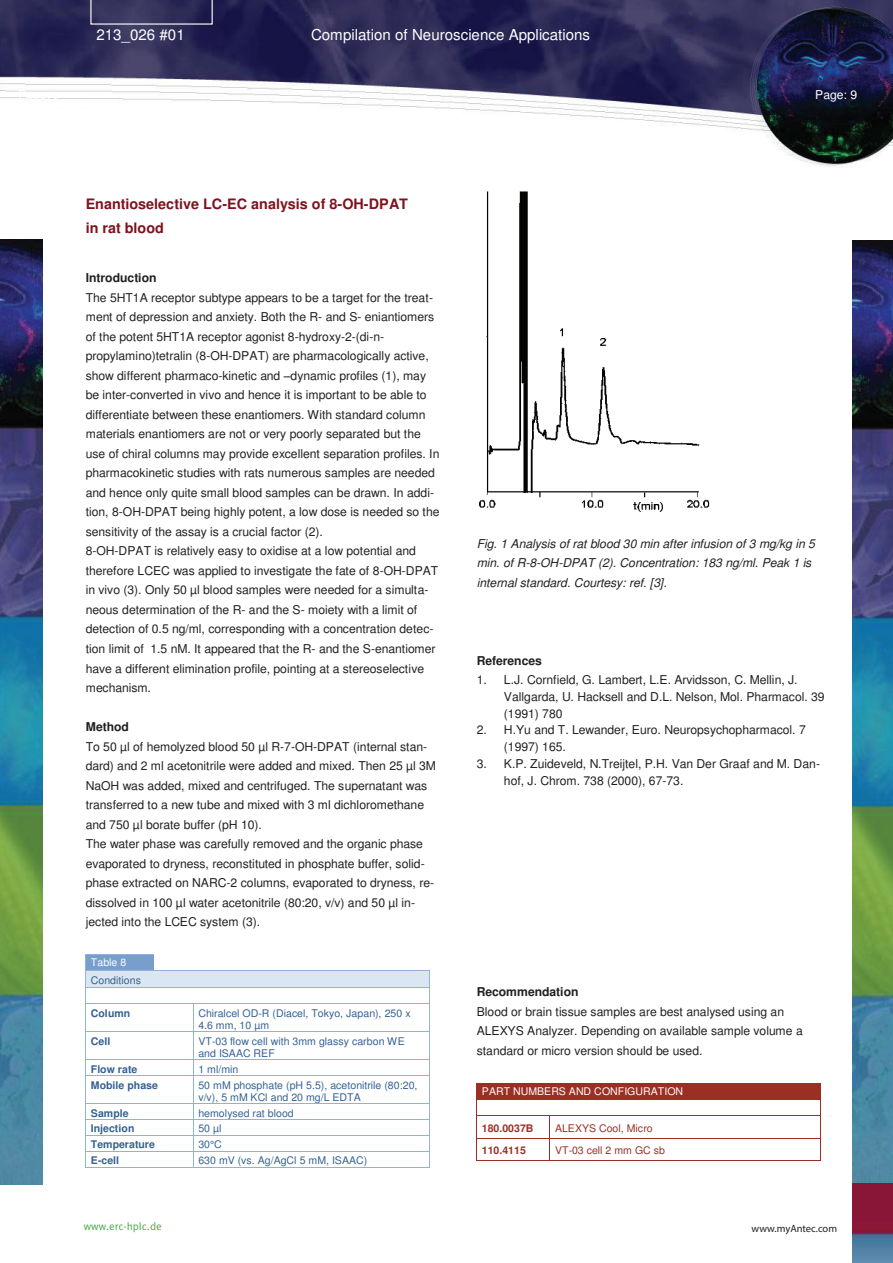
<style>
.page{position:relative;width:893px;height:1263px;background:#fff}
.page>*{position:absolute;margin:0;border:0;box-sizing:border-box;transform-origin:0 0}
.t1{font:15.15px "Arial";color:#fff}
.t2{font:700 14.4px/23.2px "Arial";color:#7d131e}
.t3{font:12.15px/19.5px "Arial";letter-spacing:-.005em;color:#231f20}
.t4{font:italic 12.15px/19.5px "Arial";letter-spacing:-.005em;color:#231f20}
.t5{font:700 12.15px "Arial";color:#231f20}
.t6{font:12.15px "Arial";letter-spacing:-.005em;color:#fff}
.t7{font:10.8px "Meta Pro";color:#45a748}
.t8{font:10.5px/12px "Arial";color:#346093}
.t9{font:700 10.5px "Arial";color:#346093}
.t10{font:10.5px "Arial";letter-spacing:.005em;color:#fff}
.t11{font:10.5px "Arial";color:#9b2f24}
.t12{font:700 10.5px "Arial";color:#9b2f24}
.t13{font:10.5px "Myriad Pro";color:#231f20}
.s1{font-size:10.5px}
</style>
<div class="page">
<img style="left:852px;top:241px;width:41px;height:942px">
<img style="left:0;top:0;width:893px;height:167px">
<img style="left:852px;top:1183px;width:41px;height:80px">
<img style="left:0;top:239px;width:42px;height:945px">
<svg style="left:90px;top:0;width:123px;height:25px;background:#3f3c64"></svg>
<div style="left:86px;top:955px;width:5px;height:15px;background:#779ecd"></div>
<div style="left:149px;top:955px;width:5px;height:15px;background:#779ecd"></div>
<div style="left:91px;top:955px;width:58px;height:13px;background:#779ecd"></div>
<hr style="left:91px;top:968px;width:58px;height:2px;background:#779ecd">
<hr style="left:86px;top:954px;width:68px;height:1px;background:#8eb2dd">
<div style="left:86px;top:971px;width:5px;height:15px;background:#dae6f1"></div>
<div style="left:424px;top:971px;width:5px;height:15px;background:#dae6f1"></div>
<hr style="left:86px;top:986px;width:343px;height:1px;background:#dae6f1">
<div style="left:91px;top:971px;width:333px;height:15px;background:#dae6f1"></div>
<hr style="left:86px;top:970px;width:68px;height:1px;background:#94b3d8">
<hr style="left:155px;top:970px;width:274px;height:1px;background:#94b3d8">
<hr style="left:86px;top:987px;width:343px;height:1px;background:#94b3d8">
<hr style="left:86px;top:1003px;width:107px;height:1px;background:#8eb2dd">
<hr style="left:194px;top:1003px;width:235px;height:1px;background:#8eb2dd">
<hr style="left:86px;top:1031px;width:107px;height:1px;background:#8eb2dd">
<hr style="left:194px;top:1031px;width:235px;height:1px;background:#8eb2dd">
<hr style="left:86px;top:1059px;width:107px;height:1px;background:#8eb2dd">
<hr style="left:194px;top:1059px;width:235px;height:1px;background:#8eb2dd">
<hr style="left:86px;top:1075px;width:107px;height:1px;background:#8eb2dd">
<hr style="left:194px;top:1075px;width:235px;height:1px;background:#8eb2dd">
<hr style="left:86px;top:1103px;width:107px;height:1px;background:#8eb2dd">
<hr style="left:194px;top:1103px;width:235px;height:1px;background:#8eb2dd">
<hr style="left:86px;top:1119px;width:107px;height:1px;background:#8eb2dd">
<hr style="left:194px;top:1119px;width:235px;height:1px;background:#8eb2dd">
<hr style="left:86px;top:1135px;width:107px;height:1px;background:#8eb2dd">
<hr style="left:194px;top:1135px;width:235px;height:1px;background:#8eb2dd">
<hr style="left:86px;top:1151px;width:107px;height:1px;background:#8eb2dd">
<hr style="left:194px;top:1151px;width:235px;height:1px;background:#8eb2dd">
<svg style="left:85px;top:954px;width:1px;height:214px"></svg>
<hr style="left:86px;top:1167px;width:107px;height:1px;background:#8eb2dd">
<svg style="left:193px;top:1003px;width:1px;height:165px"></svg>
<hr style="left:194px;top:1167px;width:235px;height:1px;background:#8eb2dd">
<svg style="left:429px;top:970px;width:1px;height:198px"></svg>
<img style="left:479px;top:191px;width:231px;height:321px">
<div style="left:477px;top:1084px;width:5px;height:14px;background:#9b2f24"></div>
<div style="left:815px;top:1084px;width:5px;height:14px;background:#9b2f24"></div>
<hr style="left:477px;top:1098px;width:343px;height:1px;background:#9b2f24">
<div style="left:482px;top:1084px;width:333px;height:14px;background:#9b2f24"></div>
<hr style="left:477px;top:1083px;width:343px;height:1px;background:#9b2f24">
<hr style="left:477px;top:1099px;width:343px;height:1px;background:#9b2f24">
<hr style="left:477px;top:1115px;width:72px;height:1px;background:#9b2f24">
<hr style="left:550px;top:1115px;width:270px;height:1px;background:#9b2f24">
<hr style="left:477px;top:1138px;width:72px;height:1px;background:#9b2f24">
<hr style="left:550px;top:1138px;width:270px;height:1px;background:#9b2f24">
<svg style="left:476px;top:1083px;width:1px;height:78px"></svg>
<hr style="left:477px;top:1160px;width:72px;height:1px;background:#9b2f24">
<svg style="left:549px;top:1115px;width:1px;height:46px"></svg>
<hr style="left:550px;top:1160px;width:270px;height:1px;background:#9b2f24">
<svg style="left:820px;top:1083px;width:1px;height:78px"></svg>
<p class="t1" style="left:96px;top:28px;width:90px">213_026 #01</p>
<p class="t1" style="left:311px;top:28px;width:281px">Compilation of Neuroscience Applications</p>
<p class="t6" style="left:18px;top:89px;width:43px">Page: <span class="s1">9</span></p>
<p class="t6" style="left:815px;top:90px;width:44px">Page: 9</p>
<p class="t2" style="left:86px;top:194px;width:324px">Enantioselective LC-EC analysis of 8-OH-DPAT in rat blood</p>
<p class="t5" style="left:86px;top:273px;width:72px">Introduction</p>
<p class="t3" style="left:86px;top:288px;width:355px">The 5HT1A receptor subtype appears to be a target for the treat&shy;ment of depression and anxiety. Both the R- and S- eniantiomers of the potent 5HT1A receptor agonist 8-hydroxy-2-(di-n&shy;propylamino)tetralin (8-OH-DPAT) are pharmacologically active, show different pharmaco-kinetic and –dynamic profiles (1), may be inter-converted in vivo and hence it is important to be able to differentiate between these enantiomers. With standard column materials enantiomers are not or very poorly separated but the use of chiral columns may provide excellent separation profiles. In pharmacokinetic studies with rats numerous samples are needed and hence only quite small blood samples can be drawn. In addi&shy;tion, 8-OH-DPAT being highly potent, a low dose is needed so the sensitivity of the assay is a crucial factor (2).<br>8-OH-DPAT is relatively easy to oxidise at a low potential and therefore LCEC was applied to investigate the fate of 8-OH-DPAT in vivo (3). Only 50 µl blood samples were needed for a simulta&shy;neous determination of the R- and the S- moiety with a limit of detection of 0.5 ng/ml, corresponding with a concentration detec&shy;tion limit of 1.5 nM. It appeared that the R- and the S-enantiomer have a different elimination profile, pointing at a stereoselective mechanism.</p>
<p class="t5" style="left:86px;top:722px;width:45px">Method</p>
<p class="t3" style="left:86px;top:737px;width:352px">To 50 µl of hemolyzed blood 50 µl R-7-OH-DPAT (internal stan&shy;dard) and 2 ml acetonitrile were added and mixed. Then 25 µl 3M NaOH was added, mixed and centrifuged. The supernatant was transferred to a new tube and mixed with 3 ml dichloromethane and 750 µl borate buffer (pH 10).<br>The water phase was carefully removed and the organic phase evaporated to dryness, reconstituted in phosphate buffer, solid&shy;phase extracted on NARC-2 columns, evaporated to dryness, re&shy;dissolved in 100 µl water acetonitrile (80:20, v/v) and 50 µl in&shy;jected into the LCEC system (3).</p>
<p class="t10" style="left:91px;top:957px;width:37px">Table 8</p>
<p class="t8" style="left:91px;top:975px;width:51px">Conditions</p>
<p class="t9" style="left:91px;top:1009px;width:41px">Column</p>
<p class="t8" style="left:198px;top:1007px;width:214px">Chiralcel OD-R (Diacel, Tokyo, Japan), 250 x<br>4.6 mm, 10 µm</p>
<p class="t9" style="left:91px;top:1037px;width:21px">Cell</p>
<p class="t8" style="left:198px;top:1035px;width:208px">VT-03 flow cell with 3mm glassy carbon WE and ISAAC REF</p>
<p class="t9" style="left:91px;top:1065px;width:48px">Flow rate</p>
<p class="t8" style="left:198px;top:1063px;width:42px">1 ml/min</p>
<p class="t9" style="left:91px;top:1081px;width:69px">Mobile phase</p>
<p class="t8" style="left:198px;top:1079px;width:220px">50 mM phosphate (pH 5.5), acetonitrile (80:20, v/v), 5 mM KCl and 20 mg/L EDTA</p>
<p class="t9" style="left:91px;top:1109px;width:39px">Sample</p>
<p class="t8" style="left:198px;top:1107px;width:97px">hemolysed rat blood</p>
<p class="t9" style="left:91px;top:1124px;width:45px">Injection</p>
<p class="t8" style="left:198px;top:1123px;width:25px">50 µl</p>
<p class="t9" style="left:91px;top:1140px;width:66px">Temperature</p>
<p class="t8" style="left:198px;top:1139px;width:25px">30°C</p>
<p class="t9" style="left:91px;top:1156px;width:30px">E-cell</p>
<p class="t8" style="left:198px;top:1155px;width:170px">630 mV (vs. Ag/AgCl 5 mM, ISAAC)</p>
<p class="t4" style="left:477px;top:535px;width:340px">Fig. 1 Analysis of rat blood 30 min after infusion of 3 mg/kg in 5 min. of R-8-OH-DPAT (2). Concentration: 183 ng/ml. Peak 1 is internal standard. Courtesy: ref. [3].</p>
<p class="t5" style="left:477px;top:655px;width:67px">References</p>
<p class="t3" style="left:504px;top:672px;width:322px;line-height:16.6px;text-indent:-27px">1. L.J. Cornfield, G. Lambert, L.E. Arvidsson, C. Mellin, J.<br>Vallgarda, U. Hacksell and D.L. Nelson, Mol. Pharmacol. 39 (1991) 780</p>
<p class="t3" style="left:504px;top:722px;width:303px;line-height:16.6px;text-indent:-27px">2. H.Yu and T. Lewander, Euro. Neuropsychopharmacol. 7 (1997) 165.</p>
<p class="t3" style="left:504px;top:756px;width:318px;line-height:16.6px;text-indent:-27px">3. K.P. Zuideveld, N.Treijtel, P.H. Van Der Graaf and M. Dan&shy;hof, J. Chrom. 738 (2000), 67-73.</p>
<p class="t5" style="left:477px;top:987px;width:103px">Recommendation</p>
<p class="t3" style="left:477px;top:1003px;width:328px">Blood or brain tissue samples are best analysed using an<br>ALEXYS Analyzer. Depending on available sample volume a standard or micro version should be used.</p>
<p class="t10" style="left:482px;top:1087px;width:203px">PART NUMBERS AND CONFIGURATION</p>
<p class="t12" style="left:482px;top:1124px;width:53px">180.0037B</p>
<p class="t11" style="left:555px;top:1124px;width:99px">ALEXYS Cool, Micro</p>
<p class="t12" style="left:482px;top:1146px;width:46px">110.4115</p>
<p class="t11" style="left:555px;top:1146px;width:112px">VT-03 cell 2 mm GC sb</p>
<p class="t7" style="left:84px;top:1219px;width:80px">www.erc-hplc.de</p>
<p class="t13" style="left:752px;top:1221px;width:87px">www.myAntec.com</p>
</div>
